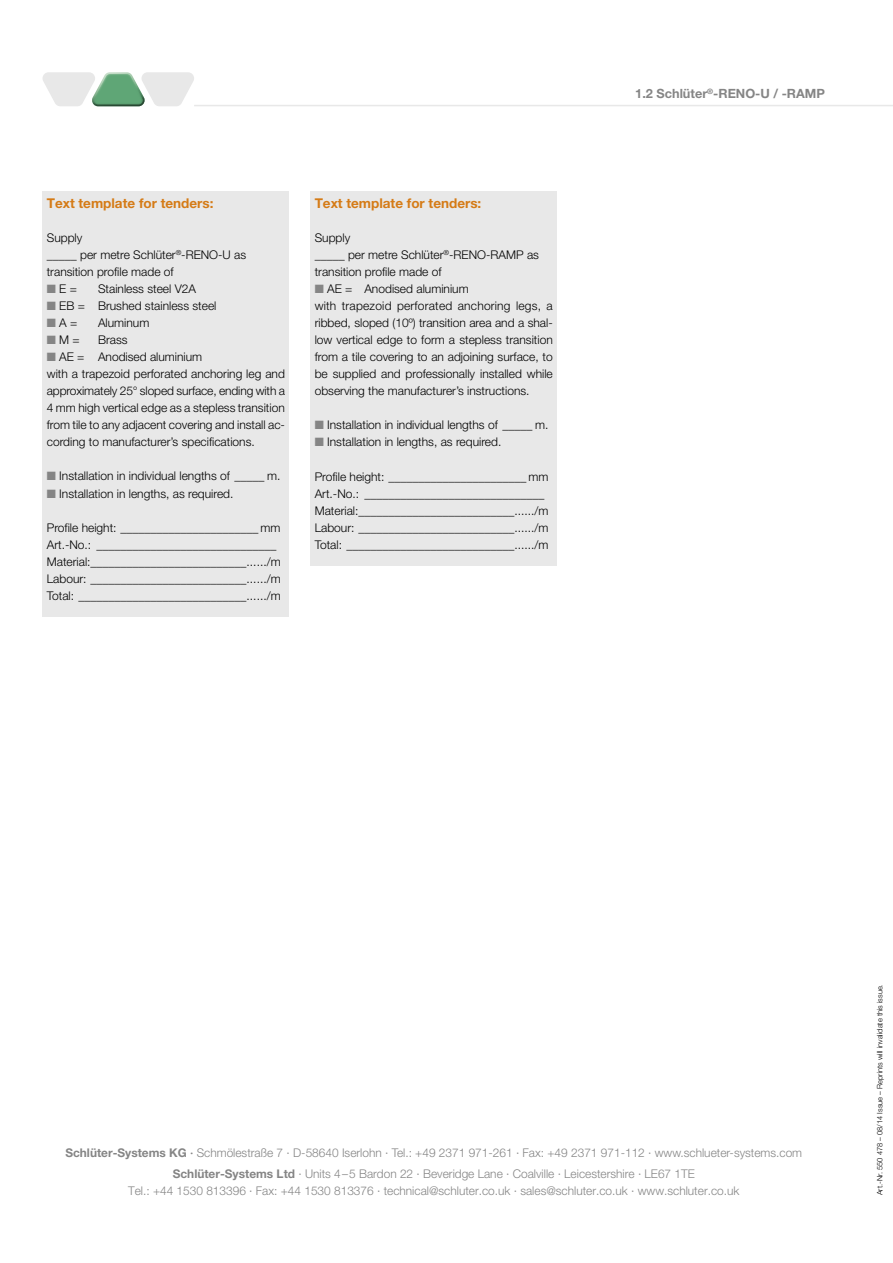
<style>
.page{position:relative;width:893px;height:1263px;background:#fff}
.page>*{position:absolute;margin:0;border:0;box-sizing:border-box;transform-origin:0 0}
.t1{font:700 13.5px "Helvetica Neue LT Pro";color:#d57b16}
.t2{font:700 12.75px "Helvetica Neue LT Pro";color:#858585}
.t3{font:300 12px/17px "Helvetica Neue LT Pro";color:#000}
.t4{font:300 12px/21.3px "Helvetica Neue LT Pro";color:#858585;text-align:center}
.t5{font:300 12px "Helvetica Neue LT Pro";letter-spacing:.02em;color:#000}
.t6{font:300 7.5px "Helvetica Neue LT Pro";color:#000}
.s1{font-weight:700}
.s2{font-weight:500}
</style>
<div class="page">
<hr style="left:194px;top:105px;width:699px;height:1px;background:#e8e8e8">
<svg style="left:43px;top:72px;width:151px;height:34px"></svg>
<div style="left:43px;top:191px;width:246px;height:426px;background:#e8e8e8"></div>
<div style="left:310px;top:191px;width:247px;height:375px;background:#e8e8e8"></div>
<p class="t1" style="left:47px;top:195px;width:168px">Text template for tenders:</p>
<p class="t3" style="left:47px;top:229px;width:37px">Supply</p>
<p class="t3" style="left:47px;top:246px;width:201px">_____ per metre Schlüter<sup>®</sup>-RENO-U as</p>
<p class="t3" style="left:47px;top:263px;width:128px">transition profile made of</p>
<p class="t3" style="left:59px;top:280px;width:19px">E =</p>
<p class="t3" style="left:59px;top:280px;width:159px;text-indent:39px">Stainless steel V2A<br>EB = Brushed stainless steel<br>A =</p>
<p class="t3" style="left:98px;top:314px;width:53px">Aluminum</p>
<p class="t3" style="left:59px;top:331px;width:22px">M =</p>
<p class="t3" style="left:98px;top:331px;width:31px">Brass</p>
<p class="t3" style="left:59px;top:348px;width:145px">AE = Anodised aluminium</p>
<p class="t3" style="left:47px;top:365px;width:240px">with a trapezoid perforated anchoring leg and</p>
<p class="t3" style="left:47px;top:382px;width:240px">approximately 25° sloped surface, ending with a</p>
<p class="t3" style="left:47px;top:399px;width:240px">4 mm high vertical edge as a stepless transition</p>
<p class="t3" style="left:47px;top:416px;width:240px">from tile to any adjacent covering and install ac-</p>
<p class="t3" style="left:47px;top:433px;width:210px">cording to manufacturer’s specifications.</p>
<p class="t3" style="left:59px;top:467px;width:223px">Installation in individual lengths of _____ m.<br>Installation in lengths, as required.</p>
<p class="t3" style="left:47px;top:518px;width:235px">Profile height: _______________________ mm Art.-No.: ______________________________ Material:__________________________....../m Labour: __________________________....../m Total: ____________________________....../m</p>
<p class="t1" style="left:315px;top:195px;width:168px">Text template for tenders:</p>
<p class="t3" style="left:315px;top:229px;width:37px">Supply</p>
<p class="t3" style="left:315px;top:246px;width:226px">_____ per metre Schlüter<sup>®</sup>-RENO-RAMP as</p>
<p class="t3" style="left:315px;top:263px;width:128px">transition profile made of</p>
<p class="t3" style="left:327px;top:280px;width:143px">AE = Anodised aluminium</p>
<p class="t5" style="left:315px;top:299px;width:240px">with trapezoid perforated anchoring legs, a</p>
<p class="t3" style="left:315px;top:314px;width:240px">ribbed, sloped (10º) transition area and a shal-</p>
<p class="t3" style="left:315px;top:331px;width:240px">low vertical edge to form a stepless transition</p>
<p class="t3" style="left:315px;top:348px;width:240px">from a tile covering to an adjoining surface, to</p>
<p class="t3" style="left:315px;top:365px;width:240px">be supplied and professionally installed while</p>
<p class="t3" style="left:315px;top:382px;width:216px">observing the manufacturer’s instructions.</p>
<p class="t3" style="left:327px;top:416px;width:223px">Installation in individual lengths of _____ m.<br>Installation in lengths, as required.</p>
<p class="t3" style="left:315px;top:467px;width:235px">Profile height: _______________________ mm Art.-No.: ______________________________ Material:__________________________....../m Labour: __________________________....../m Total: ____________________________....../m</p>
<p class="t2" style="left:635px;top:86px;width:191px">1.2 Schlüter<sup>®</sup>-RENO-U / -RAMP</p>
<p class="t4" style="left:65px;top:1141px;width:738px"><span class="s1">Schlüter-Systems KG</span> <span class="s2">·</span> Schmölestraße 7 · D-58640 Iserlohn · Tel.: +49 2371 971-261 · Fax: +49 2371 971-112 · www.schlueter-systems.com<br><span class="s1">Schlüter-Systems Ltd</span> · Units 4–5 Bardon 22 · Beveridge Lane · Coalville · Leicestershire · LE67 1TE</p>
<p class="t4" style="left:128px;top:1180px;width:613px">Tel.: +44 1530 813396 · Fax: +44 1530 813376 · technical@schluter.co.uk · sales@schluter.co.uk · www.schluter.co.uk</p>
<p class="t6" style="left:875px;top:1195px;width:212px;rotate:-90deg">Art.-Nr. 550 478 – 08/14 Issue – Reprints will invalidate this issue.</p>
</div>
